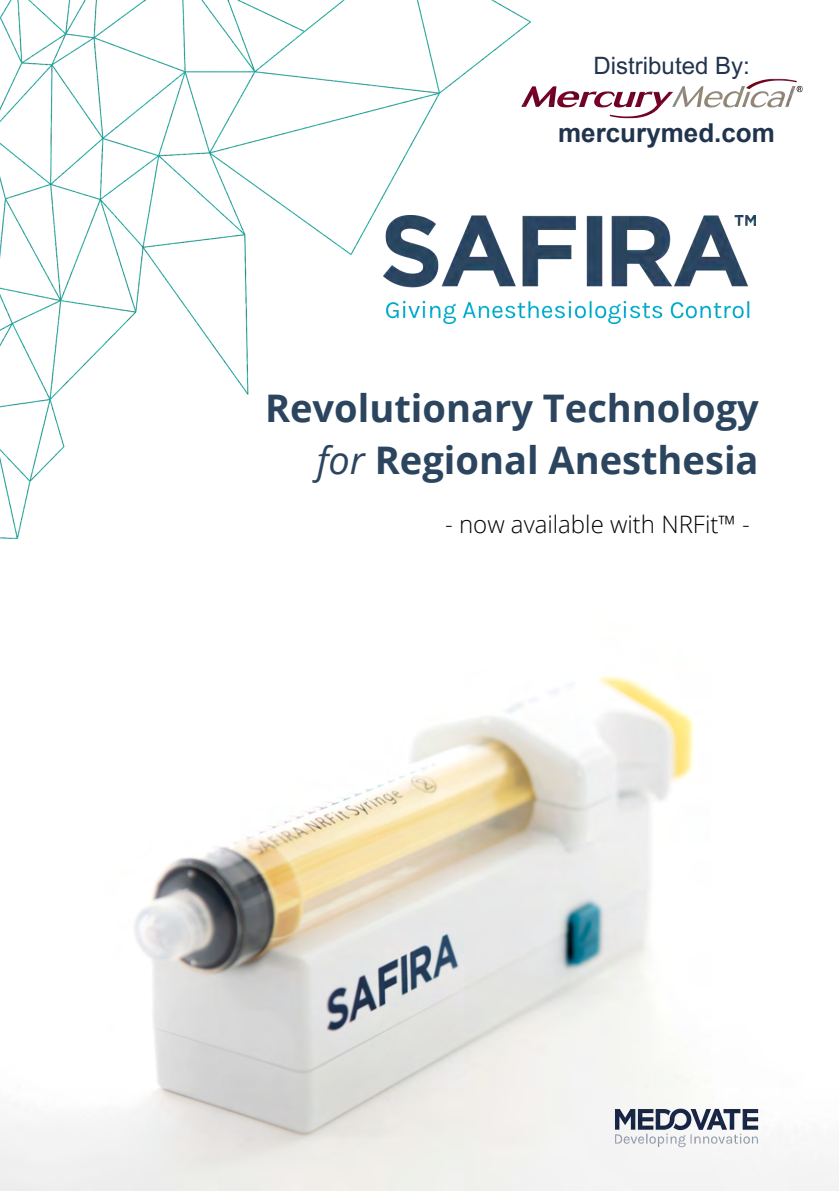
<style>
.page{position:relative;width:839px;height:1191px;background:#fff}
.page>*{position:absolute;margin:0;border:0;box-sizing:border-box;transform-origin:0 0}
.t1{font:700 38px "Open Sans";color:#2c455f}
.t2{font:700 26px "Arial";color:#21344d}
.t3{font:300 24px "Open Sans";color:#000}
.t4{font:24px "Arial";color:#21344d}
.s1{font-weight:400;font-style:italic}
</style>
<div class="page">
<img style="left:0;top:676px;width:838px;height:515px">
<img style="left:0;top:1px;width:530px;height:537px">
<img style="left:614px;top:1108px;width:145px;height:39px">
<img style="left:383px;top:215px;width:372px;height:108px">
<img style="left:513px;top:71px;width:290px;height:54px">
<p class="t4" style="left:593px;top:53px;width:158px">Distributed By:</p>
<p class="t2" style="left:558px;top:115px;width:218px">mercurymed.com</p>
<p class="t1" style="left:265px;top:381px;width:495px">Revolutionary Technology</p>
<p class="t1" style="left:317px;top:434px;width:443px"><span class="s1">for</span> Regional Anesthesia</p>
<p class="t3" style="left:445px;top:507px;width:306px">- now available with NRFit™ -</p>
</div>
